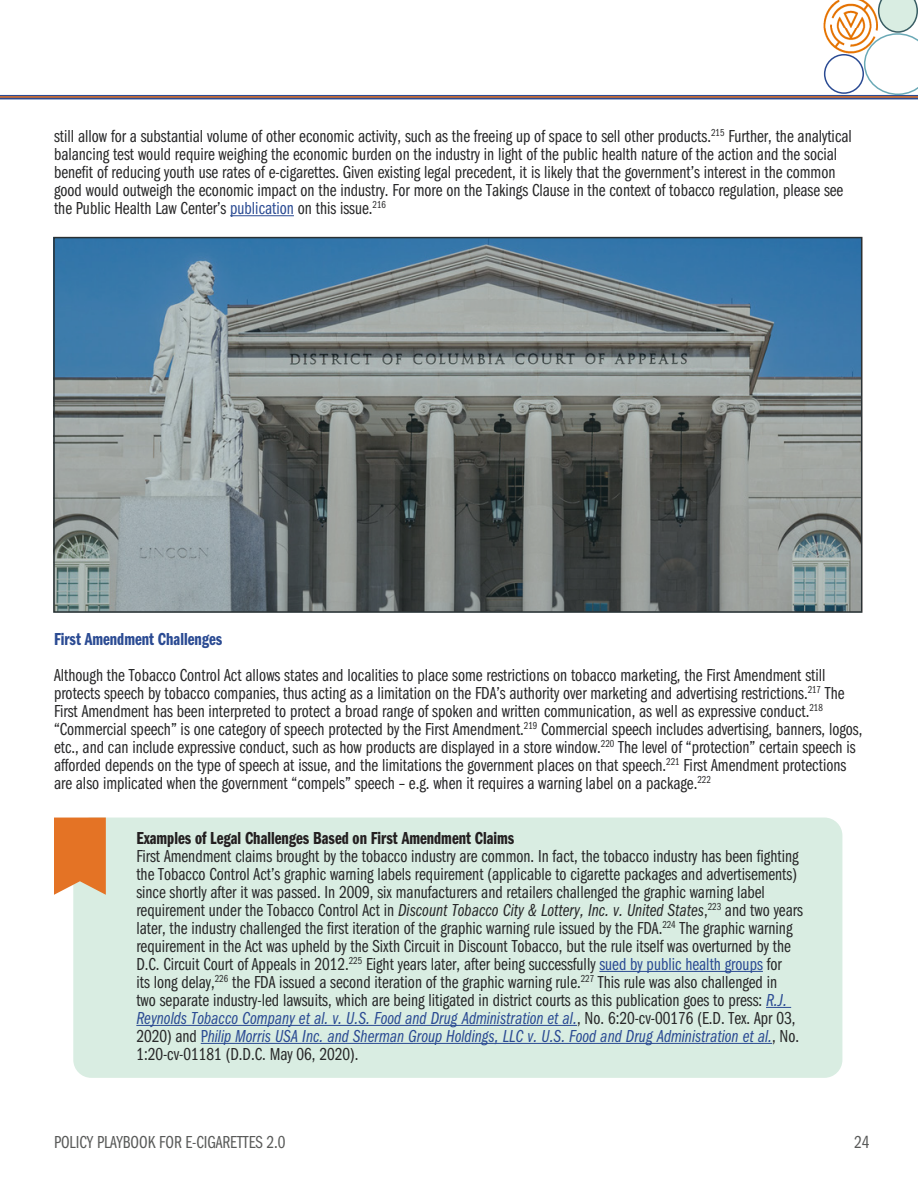
<style>
.page{position:relative;width:918px;height:1188px;background:#fff}
.page>*{position:absolute;margin:0;border:0;box-sizing:border-box;transform-origin:0 0}
.VPR_Paragraph_Text{font:18px/18px "Franklin Gothic LT Pro Bk Cm";color:#282829}
.VPR_Paragraph_Callou{font:18px "Franklin Gothic LT Pro Dm Cm";color:#231f20}
.t1{font:18px "Franklin Gothic LT Pro Bk Cm";color:#595a59}
.VPR_Subhead_2{font:18px "Franklin Gothic LT Pro Dm Cm";color:#2b4b93}
.s1{color:#2b4b93}
.s2{font-family:"Franklin Gothic LT Pro Bk Cm It"}
.s3{font-family:"Franklin Gothic LT Pro Bk Cm It";color:#2b4b93}
</style>
<div class="page">
<hr style="left:0;top:95px;width:918px;height:4px;background:#2b4b93">
<hr style="left:0;top:96px;width:918px;height:2px;background:#e57325">
<img style="left:823px;top:0;width:41px;height:55px">
<svg style="left:864px;top:0;width:54px;height:95px"></svg>
<div style="left:824px;top:54px;width:40px;height:40px;border:2px solid #2b4b93;border-radius:50%"></div>
<div style="left:73px;top:818px;width:769px;height:260px;background:#d9ede2;border-radius:18px"></div>
<hr style="left:599px;top:971px;width:164px;height:1px;background:#2b4b93">
<svg style="left:766px;top:1007px;width:25px;height:1px"></svg>
<hr style="left:136px;top:1025px;width:441px;height:1px;background:#2b4b93">
<hr style="left:201px;top:1043px;width:571px;height:1px;background:#2b4b93">
<svg style="left:54px;top:818px;width:52px;height:77px;background:#e37e37"></svg>
<hr style="left:230px;top:215px;width:64px;height:1px;background:#2b4b93">
<svg style="left:53px;top:237px;width:809px;height:376px;background:#6e7e86"></svg>
<p class="VPR_Paragraph_Text" style="left:54px;top:127px;width:799px">still allow for a substantial volume of other economic activity, such as the freeing up of space to sell other products.<sup>215</sup> Further, the analytical balancing test would require weighing the economic burden on the industry in light of the public health nature of the action and the social benefit of reducing youth use rates of e-cigarettes. Given existing legal precedent, it is likely that the government’s interest in the common good would outweigh the economic impact on the industry. For more on the Takings Clause in the context of tobacco regulation, please see the Public Health Law Center’s <span class="s1">publication</span> on this issue.<sup>216</sup></p>
<p class="VPR_Subhead_2" style="left:54px;top:629px;width:170px">First Amendment Challenges</p>
<p class="VPR_Paragraph_Text" style="left:54px;top:667px;width:810px">Although the Tobacco Control Act allows states and localities to place some restrictions on tobacco marketing, the First Amendment still protects speech by tobacco companies, thus acting as a limitation on the FDA’s authority over marketing and advertising restrictions.<sup>217</sup> The First Amendment has been interpreted to protect a broad range of spoken and written communication, as well as expressive conduct.<sup>218 </sup>“Commercial speech” is one category of speech protected by the First Amendment.<sup>219</sup> Commercial speech includes advertising, banners, logos, etc., and can include expressive conduct, such as how products are displayed in a store window.<sup>220</sup> The level of “protection” certain speech is afforded depends on the type of speech at issue, and the limitations the government places on that speech.<sup>221</sup> First Amendment protections are also implicated when the government “compels” speech – e.g. when it requires a warning label on a package.<sup>222</sup></p>
<p class="VPR_Paragraph_Callou" style="left:136px;top:828px;width:380px">Examples of Legal Challenges Based on First Amendment Claims</p>
<p class="VPR_Paragraph_Text" style="left:136px;top:847px;width:668px">First Amendment claims brought by the tobacco industry are common. In fact, the tobacco industry has been fighting the Tobacco Control Act’s graphic warning labels requirement (applicable to cigarette packages and advertisements) since shortly after it was passed. In 2009, six manufacturers and retailers challenged the graphic warning label requirement under the Tobacco Control Act in <span class="s2">Discount Tobacco City &amp; Lottery, Inc. v. United States</span>,<sup>223</sup> and two years later, the industry challenged the first iteration of the graphic warning rule issued by the FDA.<sup>224</sup> The graphic warning requirement in the Act was upheld by the Sixth Circuit in Discount Tobacco, but the rule itself was overturned by the D.C. Circuit Court of Appeals in 2012.<sup>225</sup> Eight years later, after being successfully <span class="s1">sued by public health groups</span> for<br>its long delay,<sup>226</sup> the FDA issued a second iteration of the graphic warning rule.<sup>227</sup> This rule was also challenged in<br>two separate industry-led lawsuits, which are being litigated in district courts as this publication goes to press: <span class="s3">R.J.<br>Reynolds Tobacco Company et al. v. U.S. Food and Drug Administration et al.</span>, No. 6:20-cv-00176 (E.D. Tex. Apr 03, 2020) and <span class="s1">P</span><span class="s3">hilip Morris USA Inc. and Sherman Group Holdings, LLC v. U.S. Food and Drug Administration et al.</span>, No.<br>1:20-cv-01181 (D.D.C. May 06, 2020).</p>
<p class="t1" style="left:54px;top:1132px;width:233px">POLICY PLAYBOOK FOR E-CIGARETTES 2.0</p>
<p class="t1" style="left:854px;top:1132px;width:17px">24</p>
</div>
